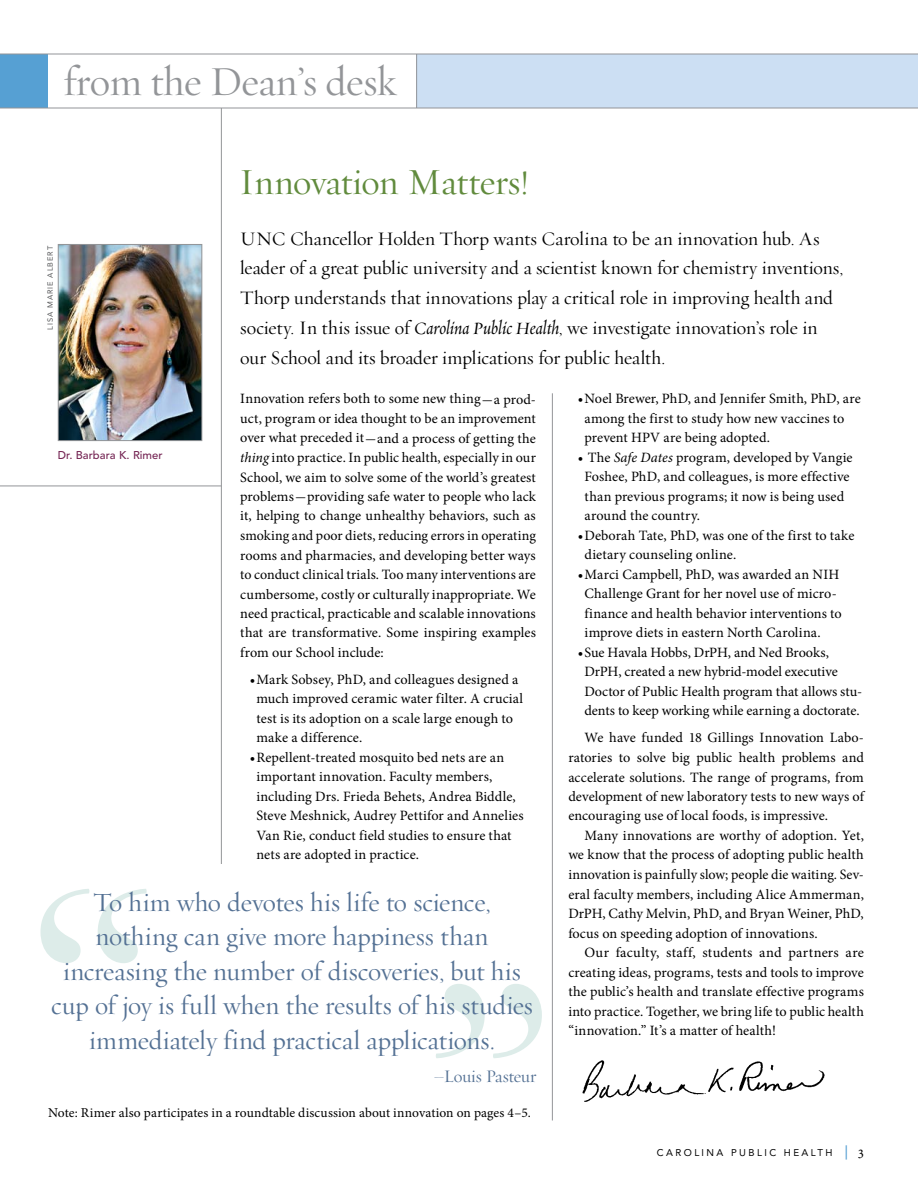
<style>
.page{position:relative;width:918px;height:1188px;background:#fff}
.page>*{position:absolute;margin:0;border:0;box-sizing:border-box;transform-origin:0 0}
.t1{font:42px "Requiem Display HTF Roman";letter-spacing:-.01em;color:#939598}
.t2{font:37.5px "Requiem Display HTF Roman";letter-spacing:-.015em;color:#618b3d}
.t3{font:27px/34.5px "Requiem Display HTF Roman";letter-spacing:-.005em;color:#547194;text-align:center}
.t4{font:19.5px/30px "Requiem Display HTF Roman";letter-spacing:-.005em;color:#000}
.t5{font:18px "Requiem Display HTF Roman";letter-spacing:-.005em;color:#547194}
.t6{font:14.25px/19.5px "Minion Pro";letter-spacing:.005em;color:#000}
.t7{font:13.5px "Minion Pro";letter-spacing:.005em;color:#000}
.t8{font:500 11.25px "Avenir";color:#742453}
.t9{font:9.75px "Avenir";letter-spacing:.25em;color:#000}
.t10{font:7.5px "Avenir";letter-spacing:.125em;color:#58595b}
.s1{font-family:"Requiem Display HTF Italic"}
.s2{font-style:italic}
.s3{font-family:"Minion Pro";font-weight:600;font-size:14.25px;color:#56a0d3}
.s4{font-family:"Minion Pro";font-size:14.25px}
</style>
<div class="page">
<img style="left:60px;top:246px;width:140px;height:193px">
<div style="left:58px;top:244px;width:144px;height:197px;border:1px solid #939598"></div>
<hr style="left:221px;top:108px;width:1px;height:756px;background:#939598">
<hr style="left:0;top:486px;width:221px;height:1px;background:#939598">
<hr style="left:552px;top:393px;width:1px;height:727px;background:#939598">
<div style="left:417px;top:54px;width:501px;height:54px;background:#ccdff3"></div>
<hr style="left:416px;top:54px;width:1px;height:54px;background:#939598">
<div style="left:0;top:54px;width:47px;height:54px;background:#56a0d3"></div>
<hr style="left:0;top:108px;width:918px;height:1px;background:#939598">
<svg style="left:436px;top:984px;width:106px;height:74px"></svg>
<svg style="left:41px;top:889px;width:106px;height:74px"></svg>
<img style="left:582px;top:1060px;width:243px;height:42px">
<hr style="left:0;top:54px;width:918px;height:1px;background:#939598">
<h1 class="t1" style="left:63px;top:57px;width:334px">from the Dean’s desk</h1>
<p class="t10" style="left:46px;top:330px;width:86px;rotate:-90deg">LISA MARIE ALBERT</p>
<h2 class="t2" style="left:239px;top:160px;width:292px">Innovation Matters!</h2>
<p class="t4" style="left:240px;top:224px;width:605px">UNC Chancellor Holden Thorp wants Carolina to be an innovation hub. As leader of a great public university and a scientist known for chemistry inventions, Thorp understands that innovations play a critical role in improving health and society. In this issue of <span class="s1">Carolina Public Health</span>, we investigate innovation’s role in our School and its broader implications for public health.</p>
<p class="t8" style="left:58px;top:449px;width:106px">Dr. Barbara K. Rimer</p>
<p class="t6" style="left:240px;top:389px;width:297px;text-align:justify">Innovation refers both to some new thing—a prod&shy;uct, program or idea thought to be an improvement over what preceded it—and a process of getting the <span class="s2">thing</span> into practice. In public health, especially in our School, we aim to solve some of the world’s greatest problems—providing safe water to people who lack it, helping to change unhealthy behaviors, such as smoking and poor diets, reducing errors in operating rooms and pharmacies, and developing better ways to conduct clinical trials. Too many interventions are cumbersome, costly or culturally inappropriate. We need practical, practicable and scalable innovations that are transformative. Some inspiring examples from our School include:</p>
<p class="t6" style="left:256px;top:670px;width:268px;text-indent:-7px">•Mark Sobsey, PhD, and colleagues designed a much improved ceramic water filter. A crucial test is its adoption on a scale large enough to make a difference.</p>
<p class="t6" style="left:256px;top:748px;width:269px;text-indent:-7px">•Repellent-treated mosquito bed nets are an important innovation. Faculty members, including Drs. Frieda Behets, Andrea Biddle, Steve Meshnick, Audrey Pettifor and Annelies Van Rie, conduct field studies to ensure that nets are adopted in practice.</p>
<h3 class="t3" style="left:51px;top:885px;width:484px">To him who devotes his life to science, nothing can give more happiness than increasing the number of discoveries, but his cup of joy is full when the results of his studies immediately find practical applications.</h3>
<p class="t5" style="left:434px;top:1065px;width:104px">–Louis Pasteur</p>
<p class="t7" style="left:48px;top:1103px;width:484px">Note: Rimer also participates in a roundtable discussion about innovation on pages 4–5.</p>
<p class="t6" style="left:585px;top:389px;width:278px;text-indent:-7px">•Noel Brewer, PhD, and Jennifer Smith, PhD, are among the first to study how new vaccines to prevent HPV are being adopted.</p>
<p class="t6" style="left:585px;top:448px;width:270px;text-indent:-7px">• The <span class="s2">Safe Dates</span> program, developed by Vangie Foshee, PhD, and colleagues, is more effective than previous programs; it now is being used around the country.</p>
<p class="t6" style="left:585px;top:526px;width:271px;text-indent:-7px">•Deborah Tate, PhD, was one of the first to take dietary counseling online.</p>
<p class="t6" style="left:585px;top:565px;width:259px;text-indent:-7px">•Marci Campbell, PhD, was awarded an NIH Challenge Grant for her novel use of micro&shy;finance and health behavior interventions to improve diets in eastern North Carolina.</p>
<p class="t6" style="left:585px;top:643px;width:279px;text-indent:-7px">•Sue Havala Hobbs, DrPH, and Ned Brooks, DrPH, created a new hybrid-model executive Doctor of Public Health program that allows stu&shy;dents to keep working while earning a doctorate.</p>
<p class="t6" style="left:568px;top:728px;width:297px;text-align:justify;text-indent:16px">We have funded 18 Gillings Innovation Labo&shy;ratories to solve big public health problems and accelerate solutions. The range of programs, from development of new laboratory tests to new ways of encouraging use of local foods, is impressive.</p>
<p class="t6" style="left:568px;top:826px;width:297px;text-align:justify;text-indent:16px">Many innovations are worthy of adoption. Yet, we know that the process of adopting public health innovation is painfully slow; people die waiting. Sev&shy;eral faculty members, including Alice Ammerman, DrPH, Cathy Melvin, PhD, and Bryan Weiner, PhD, focus on speeding adoption of innovations.</p>
<p class="t6" style="left:568px;top:943px;width:297px;text-align:justify;text-indent:16px">Our faculty, staff, students and partners are creating ideas, programs, tests and tools to improve the public’s health and translate effective programs into practice. Together, we bring life to public health “innovation.” It’s a matter of health!</p>
<p class="t9" style="left:657px;top:1147px;width:209px">CAROLINA PUBLIC HEALTH <span class="s3">|</span> <span class="s4">3</span></p>
</div>
